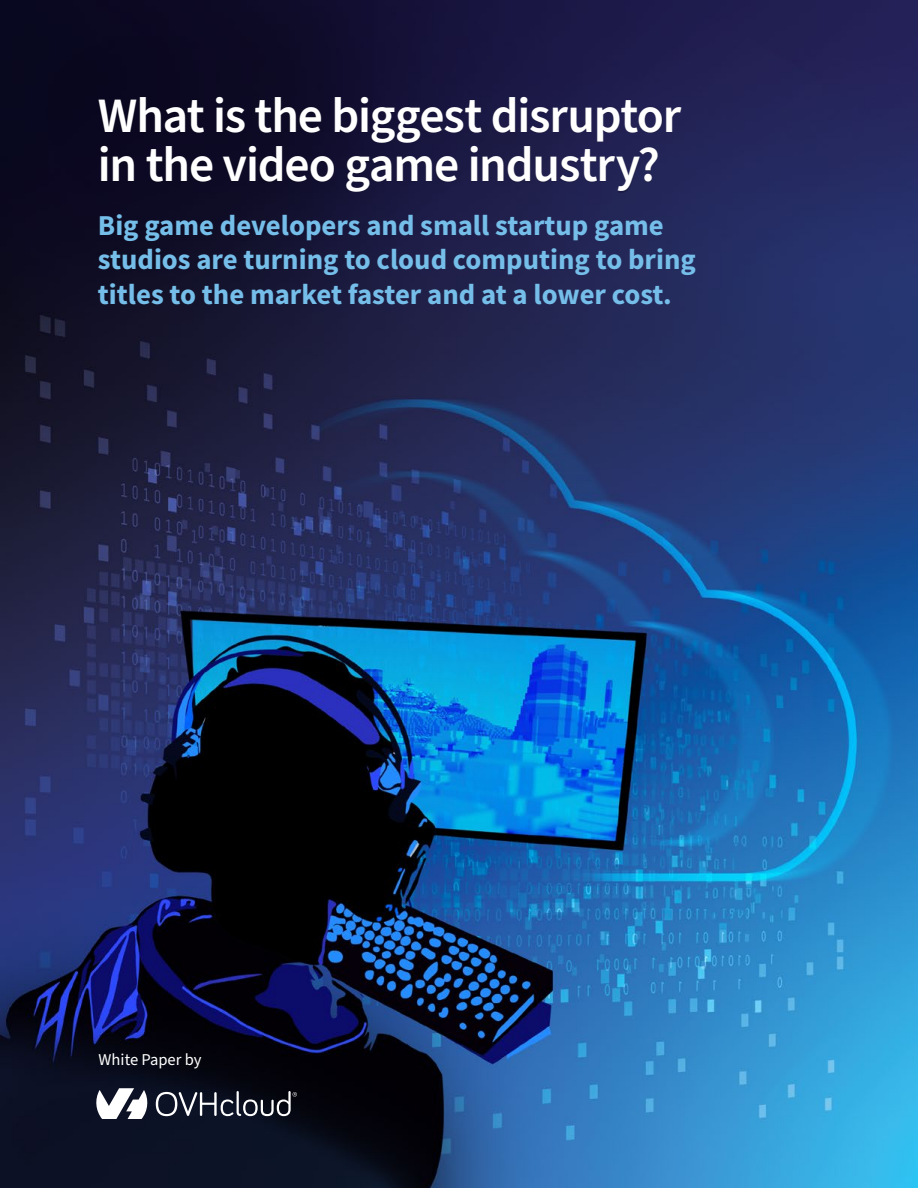
<style>
.page{position:relative;width:918px;height:1188px;background:#fff}
.page>*{position:absolute;margin:0;border:0;box-sizing:border-box;transform-origin:0 0}
.t1{font:600 49.5px/49.5px "Source Sans Pro";letter-spacing:-.025em;color:#fff}
.t2{font:700 28.8px/34.7px "Source Sans Pro";color:#75bee9}
.t3{font:16.5px "Source Sans Pro";color:#fff}
</style>
<div class="page">
<img style="left:0;top:0;width:918px;height:1188px">
<div style="left:99px;top:97px;width:583px;height:96px;background:#000;opacity:.23"></div>
<svg style="left:96px;top:1088px;width:53px;height:31px"></svg>
<svg style="left:156px;top:1091px;width:141px;height:25px;background:#424651"></svg>
<h1 class="t1" style="left:98px;top:92px;width:585px">What is the biggest disruptor in the video game industry?</h1>
<p class="t2" style="left:98px;top:207px;width:599px">Big game developers and small startup game studios are turning to cloud computing to bring titles to the market faster and at a lower cost.</p>
<p class="t3" style="left:99px;top:1049px;width:105px">White Paper by</p>
</div>
